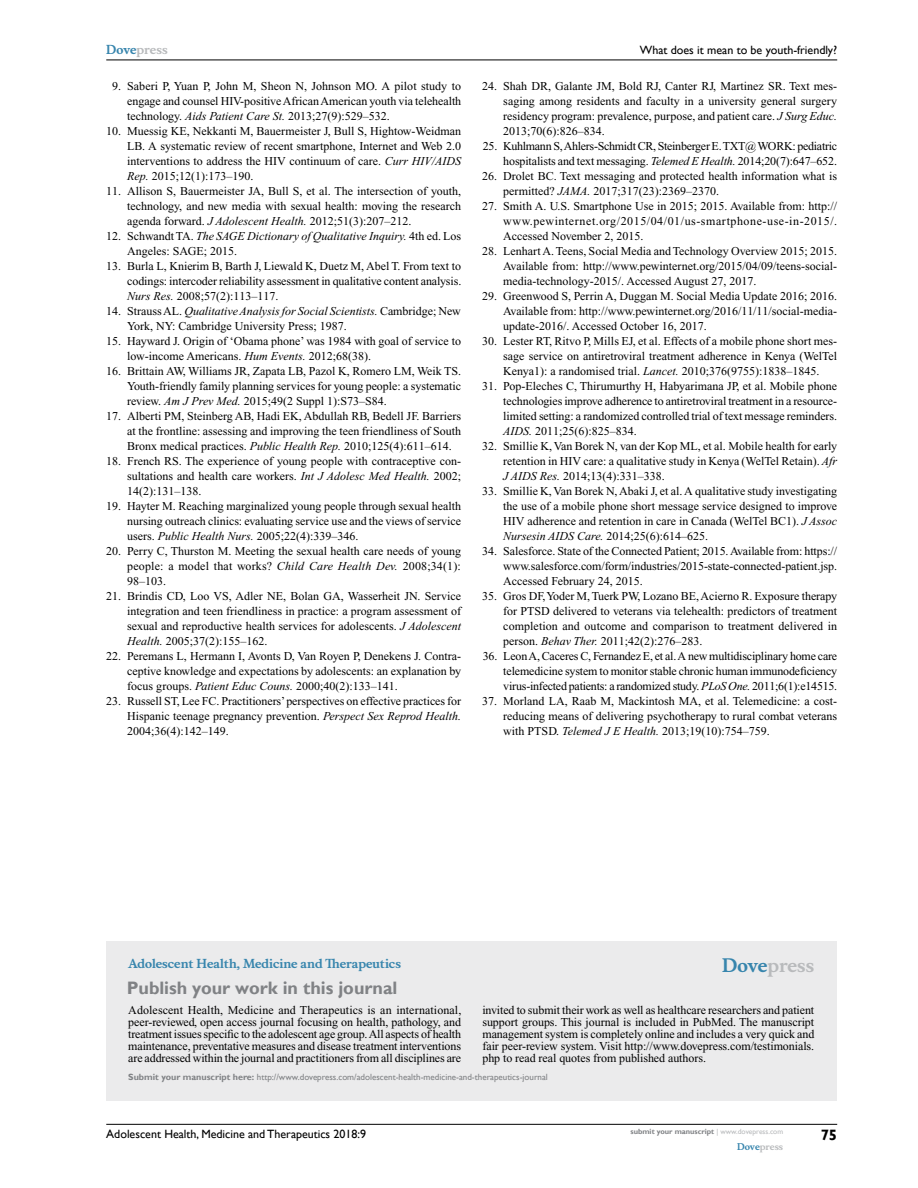
<style>
.page{position:relative;width:918px;height:1188px;background:#fff}
.page>*{position:absolute;margin:0;border:0;box-sizing:border-box;transform-origin:0 0}
.t1{font:700 18px "Gill Sans";color:#808285}
.t2{font:700 18px "Musee";color:#b8babc}
.t3{font:700 15px "Gill Sans";color:#000}
.t4{font:12px/15px "Times New Roman";color:#000;text-align:justify}
.t5{font:12px/15px "Times New Roman";letter-spacing:-.025em;color:#000;text-align:right}
.t6{font:12px "Gill Sans";color:#000}
.t7{font:700 12px "Musee";color:#3785ad}
.t8{font:700 12px "Musee";color:#b8babc}
.t9{font:9px "Gill Sans";color:#808285}
.t10{font:700 9px "Musee";color:#b8babc}
.t11{font:700 7.5px "Gill Sans";color:#808285}
.s1{color:#3785ad}
.s2{font-style:italic}
.s3{font-weight:700}
.s4{font-weight:400;color:#b8babc}
</style>
<div class="page">
<div style="left:106px;top:941px;width:731px;height:159px;background:#ebebec"></div>
<hr style="left:106px;top:1124px;width:731px;height:1px;background:#000">
<hr style="left:106px;top:60px;width:731px;height:1px;background:#000">
<p class="t8" style="left:106px;top:43px;width:63px"><span class="s1">Dove</span>press</p>
<p class="t4" style="left:127px;top:79px;width:336px;text-indent:-15px">9. Saberi P, Yuan P, John M, Sheon N, Johnson MO. A pilot study to engage and counsel HIV-positive African American youth via telehealth technology. <span class="s2">Aids Patient Care St.</span> 2013;27(9):529–532.</p>
<p class="t4" style="left:127px;top:124px;width:335px;text-indent:-21px">10. Muessig KE, Nekkanti M, Bauermeister J, Bull S, Hightow-Weidman LB. A systematic review of recent smartphone, Internet and Web 2.0 interventions to address the HIV continuum of care. <span class="s2">Curr HIV/AIDS Rep.</span> 2015;12(1):173–190.</p>
<p class="t4" style="left:127px;top:184px;width:335px;text-indent:-21px">11. Allison S, Bauermeister JA, Bull S, et al. The intersection of youth, technology, and new media with sexual health: moving the research agenda forward. <span class="s2">J Adolescent Health.</span> 2012;51(3):207–212.</p>
<p class="t4" style="left:127px;top:229px;width:335px;text-indent:-21px">12. Schwandt TA. <span class="s2">The SAGE Dictionary of Qualitative Inquiry.</span> 4th ed. Los<br>Angeles: SAGE; 2015.</p>
<p class="t4" style="left:127px;top:259px;width:336px;text-indent:-21px">13. Burla L, Knierim B, Barth J, Liewald K, Duetz M, Abel T. From text to codings: intercoder reliability assessment in qualitative content analysis.<br><span class="s2">Nurs Res.</span> 2008;57(2):113–117.</p>
<p class="t4" style="left:127px;top:304px;width:335px;text-indent:-21px">14. Strauss AL. <span class="s2">Qualitative Analysis for Social Scientists.</span> Cambridge; New<br>York, NY: Cambridge University Press; 1987.</p>
<p class="t4" style="left:127px;top:334px;width:335px;text-indent:-21px">15. Hayward J. Origin of ‘Obama phone’ was 1984 with goal of service to low-income Americans. <span class="s2">Hum Events.</span> 2012;68(38).</p>
<p class="t4" style="left:127px;top:364px;width:335px;text-indent:-21px">16. Brittain AW, Williams JR, Zapata LB, Pazol K, Romero LM, Weik TS.<br>Youth-friendly family planning services for young people: a systematic review. <span class="s2">Am J Prev Med.</span> 2015;49(2 Suppl 1):S73–S84.</p>
<p class="t4" style="left:127px;top:409px;width:335px;text-indent:-21px">17. Alberti PM, Steinberg AB, Hadi EK, Abdullah RB, Bedell JF. Barriers at the frontline: assessing and improving the teen friendliness of South Bronx medical practices. <span class="s2">Public Health Rep.</span> 2010;125(4):611–614.</p>
<p class="t4" style="left:127px;top:454px;width:335px;text-indent:-21px">18. French RS. The experience of young people with contraceptive con&shy;sultations and health care workers. <span class="s2">Int J Adolesc Med Health.</span> 2002; 14(2):131–138.</p>
<p class="t4" style="left:127px;top:499px;width:335px;text-indent:-21px">19. Hayter M. Reaching marginalized young people through sexual health nursing outreach clinics: evaluating service use and the views of service users. <span class="s2">Public Health Nurs.</span> 2005;22(4):339–346.</p>
<p class="t4" style="left:127px;top:544px;width:335px;text-indent:-21px">20. Perry C, Thurston M. Meeting the sexual health care needs of young people: a model that works? <span class="s2">Child Care Health Dev.</span> 2008;34(1):<br>98–103.</p>
<p class="t4" style="left:127px;top:589px;width:335px;text-indent:-21px">21. Brindis CD, Loo VS, Adler NE, Bolan GA, Wasserheit JN. Service integration and teen friendliness in practice: a program assessment of sexual and reproductive health services for adolescents. <span class="s2">J Adolescent Health.</span> 2005;37(2):155–162.</p>
<p class="t4" style="left:127px;top:649px;width:335px;text-indent:-21px">22. Peremans L, Hermann I, Avonts D, Van Royen P, Denekens J. Contra&shy;ceptive knowledge and expectations by adolescents: an explanation by focus groups. <span class="s2">Patient Educ Couns.</span> 2000;40(2):133–141.</p>
<p class="t4" style="left:127px;top:694px;width:335px;text-indent:-21px">23. Russell ST, Lee FC. Practitioners’ perspectives on effective practices for Hispanic teenage pregnancy prevention. <span class="s2">Perspect Sex Reprod Health.<br></span>2004;36(4):142–149.</p>
<p class="t6" style="left:640px;top:43px;width:199px">What does it mean to be youth-friendly?</p>
<p class="t4" style="left:503px;top:79px;width:335px;text-indent:-21px">24. Shah DR, Galante JM, Bold RJ, Canter RJ, Martinez SR. Text mes&shy;saging among residents and faculty in a university general surgery residency program: prevalence, purpose, and patient care. <span class="s2">J Surg Educ.<br></span>2013;70(6):826–834.</p>
<p class="t5" style="left:483px;top:139px;width:356px">25. Kuhlmann S, Ahlers-Schmidt CR, Steinberger E. TXT@ WORK: pediatric hospitalists and text messaging. <span class="s2">Telemed E Health.</span> 2014;20(7):647–652.</p>
<p class="t4" style="left:503px;top:169px;width:335px;text-indent:-21px">26. Drolet BC. Text messaging and protected health information what is permitted? <span class="s2">JAMA.</span> 2017;317(23):2369–2370.</p>
<p class="t4" style="left:503px;top:199px;width:335px;text-indent:-21px">27. Smith A. U.S. Smartphone Use in 2015; 2015. Available from: http:// www.pewinternet.org/2015/04/01/us-smartphone-use-in-2015/.<br>Accessed November 2, 2015.</p>
<p class="t4" style="left:503px;top:244px;width:335px;text-indent:-21px">28. Lenhart A. Teens, Social Media and Technology Overview 2015; 2015.<br>Available from: http://www.pewinternet.org/2015/04/09/teens-social&shy;media-technology-2015/. Accessed August 27, 2017.</p>
<p class="t4" style="left:503px;top:289px;width:335px;text-indent:-21px">29. Greenwood S, Perrin A, Duggan M. Social Media Update 2016; 2016.<br>Available from: http://www.pewinternet.org/2016/11/11/social-media&shy;update-2016/. Accessed October 16, 2017.</p>
<p class="t4" style="left:503px;top:334px;width:335px;text-indent:-21px">30. Lester RT, Ritvo P, Mills EJ, et al. Effects of a mobile phone short mes&shy;sage service on antiretroviral treatment adherence in Kenya (WelTel Kenya1): a randomised trial. <span class="s2">Lancet.</span> 2010;376(9755):1838–1845.</p>
<p class="t4" style="left:503px;top:379px;width:335px;text-indent:-21px">31. Pop-Eleches C, Thirumurthy H, Habyarimana JP, et al. Mobile phone technologies improve adherence to antiretroviral treatment in a resource&shy;limited setting: a randomized controlled trial of text message reminders.<br><span class="s2">AIDS.</span> 2011;25(6):825–834.</p>
<p class="t4" style="left:503px;top:439px;width:335px;text-indent:-21px">32. Smillie K, Van Borek N, van der Kop ML, et al. Mobile health for early retention in HIV care: a qualitative study in Kenya (WelTel Retain). <span class="s2">Afr J AIDS Res.</span> 2014;13(4):331–338.</p>
<p class="t4" style="left:503px;top:484px;width:335px;text-indent:-21px">33. Smillie K, Van Borek N, Abaki J, et al. A qualitative study investigating the use of a mobile phone short message service designed to improve HIV adherence and retention in care in Canada (WelTel BC1). <span class="s2">J Assoc Nursesin AIDS Care.</span> 2014;25(6):614–625.</p>
<p class="t4" style="left:503px;top:544px;width:335px;text-indent:-21px">34. Salesforce. State of the Connected Patient; 2015. Available from: https:// www.salesforce.com/form/industries/2015-state-connected-patient.jsp.<br>Accessed February 24, 2015.</p>
<p class="t4" style="left:503px;top:589px;width:335px;text-indent:-21px">35. Gros DF, Yoder M, Tuerk PW, Lozano BE, Acierno R. Exposure therapy for PTSD delivered to veterans via telehealth: predictors of treatment completion and outcome and comparison to treatment delivered in person. <span class="s2">Behav Ther.</span> 2011;42(2):276–283.</p>
<p class="t4" style="left:503px;top:649px;width:335px;text-indent:-21px">36. Leon A, Caceres C, Fernandez E, et al. A new multidisciplinary home care telemedicine system to monitor stable chronic human immunodeficiency virus-infected patients: a randomized study. <span class="s2">PLoS One.</span> 2011;6(1):e14515.</p>
<p class="t4" style="left:503px;top:694px;width:335px;text-indent:-21px">37. Morland LA, Raab M, Mackintosh MA, et al. Telemedicine: a cost&shy;reducing means of delivering psychotherapy to rural combat veterans with PTSD. <span class="s2">Telemed J E Health.</span> 2013;19(10):754–759.</p>
<p class="t7" style="left:128px;top:956px;width:274px">Adolescent Health, Medicine and Therapeutics</p>
<h1 class="t1" style="left:127px;top:977px;width:272px">Publish your work in this journal</h1>
<h1 class="t2" style="left:722px;top:955px;width:94px"><span class="s1">Dove</span>press</h1>
<p class="t4" style="left:128px;top:1004px;width:335px;line-height:12px">Adolescent Health, Medicine and Therapeutics is an international, peer-reviewed, open access journal focusing on health, pathology, and treatment issues specific to the adolescent age group. All aspects of health maintenance, preventative measures and disease treatment interventions are addressed within the journal and practitioners from all disciplines are</p>
<p class="t4" style="left:482px;top:1004px;width:334px;line-height:12px">invited to submit their work as well as healthcare researchers and patient support groups. This journal is included in PubMed. The manuscript management system is completely online and includes a very quick and fair peer-review system. Visit http://www.dovepress.com/testimonials. php to read real quotes from published authors.</p>
<p class="t9" style="left:128px;top:1072px;width:421px"><span class="s3">Submit your manuscript here:</span> http://www.dovepress.com/adolescent-health-medicine-and-therapeutics-journal</p>
<p class="t6" style="left:106px;top:1127px;width:261px">Adolescent Health, Medicine and Therapeutics 2018:9</p>
<p class="t11" style="left:631px;top:1127px;width:154px">submit your manuscript <span class="s4">| www.dovepress.com</span></p>
<p class="t10" style="left:737px;top:1141px;width:48px"><span class="s1">Dove</span>press</p>
<p class="t3" style="left:821px;top:1126px;width:18px">75</p>
</div>
